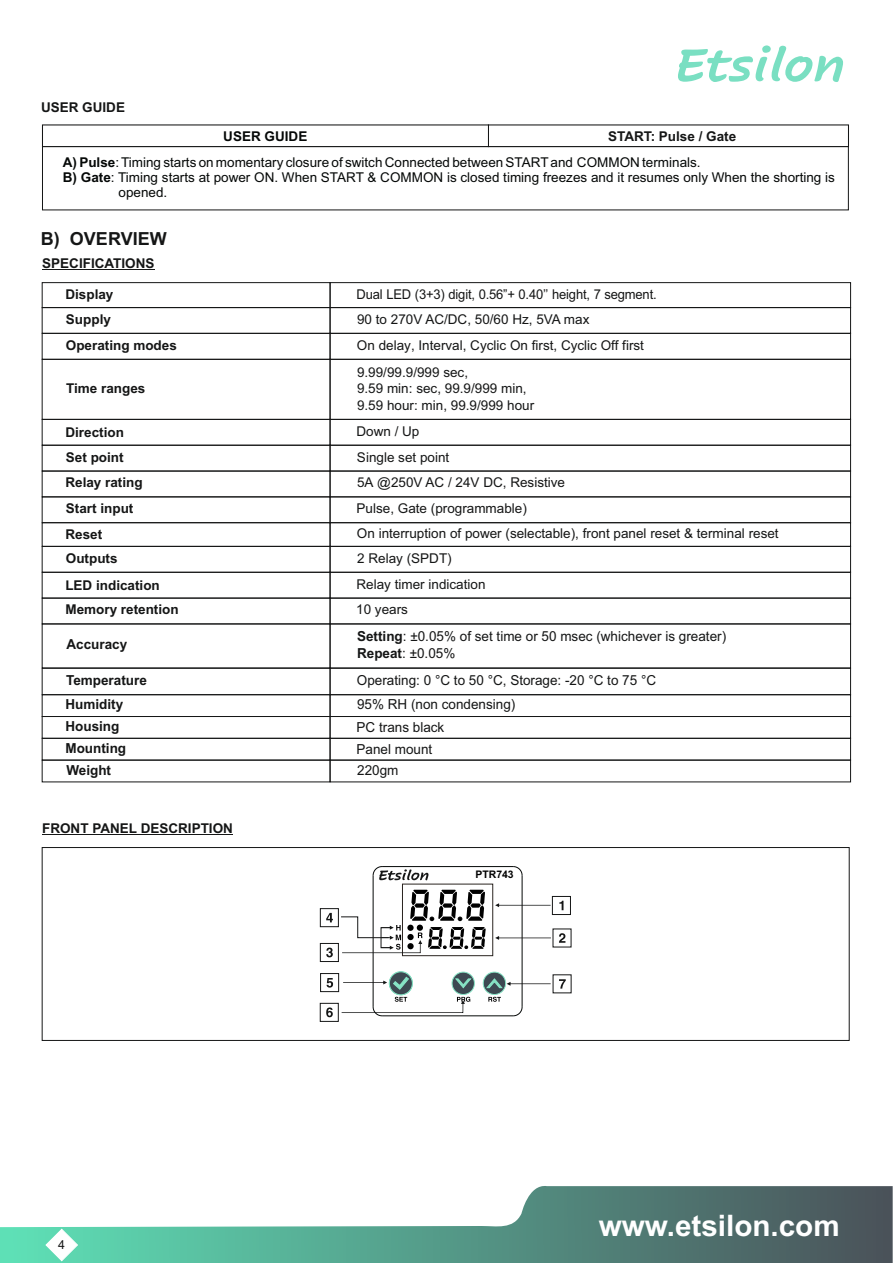
<style>
.page{position:relative;width:893px;height:1263px;background:#fff}
.page>*{position:absolute;margin:0;border:0;box-sizing:border-box;transform-origin:0 0}
.t1{font:700 29.7px "Arial";color:#fff}
.t2{font:700 18px "Arial";color:#151616}
.t3{font:13.8px/17px "Arial";color:#151616}
.t4{font:700 13.8px/21.8px "Arial";color:#151616}
.t5{font:13.5px/25.8px "Arial";color:#151616}
.t6{font:13.5px "Arial";color:#050807}
.t7{font:700 13.5px/27px "Arial";color:#151616}
.t8{font:13.5px "Arial";color:#151616;scale:.96 1}
.t9{font:700 13.5px "Arial";color:#050807}
.t10{font:12.45px "Arial";color:#151616}
.t11{font:700 10.35px "Arial";color:#000}
.s1{font-weight:700}
</style>
<div class="page">
<svg style="left:0;top:1186px;width:893px;height:77px"></svg>
<svg style="left:45px;top:1228px;width:34px;height:34px"></svg>
<svg style="left:678px;top:45px;width:165px;height:37px"></svg>
<svg style="left:41px;top:124px;width:808px;height:24px"></svg>
<hr style="left:42px;top:270px;width:113px;height:1px;background:#151616">
<div style="left:42px;top:282px;width:288px;height:26px;border:1px solid #151616"></div>
<div style="left:330px;top:282px;width:521px;height:26px;border:1px solid #151616"></div>
<div style="left:42px;top:307px;width:288px;height:27px;border:1px solid #151616"></div>
<div style="left:330px;top:307px;width:521px;height:27px;border:1px solid #151616"></div>
<div style="left:42px;top:333px;width:288px;height:27px;border:1px solid #151616"></div>
<div style="left:330px;top:333px;width:521px;height:27px;border:1px solid #151616"></div>
<div style="left:42px;top:359px;width:288px;height:61px;border:1px solid #151616"></div>
<div style="left:330px;top:359px;width:521px;height:61px;border:1px solid #151616"></div>
<div style="left:42px;top:419px;width:288px;height:27px;border:1px solid #151616"></div>
<div style="left:330px;top:419px;width:521px;height:27px;border:1px solid #151616"></div>
<div style="left:42px;top:445px;width:288px;height:26px;border:1px solid #151616"></div>
<div style="left:330px;top:445px;width:521px;height:26px;border:1px solid #151616"></div>
<div style="left:42px;top:471px;width:288px;height:26px;border:1px solid #151616"></div>
<div style="left:330px;top:471px;width:521px;height:26px;border:1px solid #151616"></div>
<div style="left:42px;top:496px;width:288px;height:27px;border:1px solid #151616"></div>
<div style="left:330px;top:496px;width:521px;height:27px;border:1px solid #151616"></div>
<div style="left:42px;top:522px;width:288px;height:25px;border:1px solid #151616"></div>
<div style="left:330px;top:522px;width:521px;height:25px;border:1px solid #151616"></div>
<div style="left:42px;top:546px;width:288px;height:27px;border:1px solid #151616"></div>
<div style="left:330px;top:546px;width:521px;height:27px;border:1px solid #151616"></div>
<div style="left:42px;top:572px;width:288px;height:26px;border:1px solid #151616"></div>
<div style="left:330px;top:572px;width:521px;height:26px;border:1px solid #151616"></div>
<div style="left:42px;top:598px;width:288px;height:26px;border:1px solid #151616"></div>
<div style="left:330px;top:598px;width:521px;height:26px;border:1px solid #151616"></div>
<div style="left:42px;top:623px;width:288px;height:45px;border:1px solid #151616"></div>
<div style="left:330px;top:623px;width:521px;height:45px;border:1px solid #151616"></div>
<div style="left:42px;top:668px;width:288px;height:27px;border:1px solid #151616"></div>
<div style="left:330px;top:668px;width:521px;height:27px;border:1px solid #151616"></div>
<div style="left:42px;top:694px;width:288px;height:23px;border:1px solid #151616"></div>
<div style="left:330px;top:694px;width:521px;height:23px;border:1px solid #151616"></div>
<div style="left:42px;top:716px;width:288px;height:23px;border:1px solid #151616"></div>
<div style="left:330px;top:716px;width:521px;height:23px;border:1px solid #151616"></div>
<div style="left:42px;top:738px;width:288px;height:22px;border:1px solid #151616"></div>
<div style="left:330px;top:738px;width:521px;height:22px;border:1px solid #151616"></div>
<div style="left:42px;top:760px;width:288px;height:22px;border:1px solid #151616"></div>
<div style="left:330px;top:760px;width:521px;height:22px;border:1px solid #151616"></div>
<hr style="left:42px;top:834px;width:191px;height:1px;background:#151616">
<svg style="left:559px;top:979px;width:7px;height:9px"></svg>
<div style="left:552px;top:896px;width:19px;height:19px;border:1px solid #151616"></div>
<svg style="left:559px;top:901px;width:4px;height:9px"></svg>
<svg style="left:559px;top:933px;width:6px;height:10px"></svg>
<div style="left:320px;top:973px;width:19px;height:19px;border:1px solid #151616"></div>
<svg style="left:327px;top:978px;width:6px;height:9px"></svg>
<div style="left:320px;top:943px;width:19px;height:19px;border:1px solid #151616"></div>
<svg style="left:326px;top:947px;width:7px;height:10px"></svg>
<div style="left:320px;top:1003px;width:19px;height:19px;border:1px solid #151616"></div>
<svg style="left:326px;top:1007px;width:7px;height:10px"></svg>
<div style="left:320px;top:908px;width:19px;height:19px;border:1px solid #151616"></div>
<svg style="left:326px;top:913px;width:7px;height:9px"></svg>
<svg style="left:341px;top:866px;width:210px;height:151px"></svg>
<div style="left:42px;top:847px;width:808px;height:194px;border:1px solid #151616"></div>
<p class="t7" style="left:41px;top:95px;width:86px">USER GUIDE</p>
<p class="t9" style="left:223px;top:131px;width:86px">USER GUIDE</p>
<p class="t7" style="left:608px;top:124px;width:130px">START: Pulse / Gate</p>
<p class="t6" style="left:63px;top:157px;width:639px"><span class="s1">A) Pulse</span>: Timing starts on momentary closure of switch Connected between STARTand COMMON terminals.</p>
<p class="t6" style="left:63px;top:173px;width:773px"><span class="s1">B) Gate</span>: Timing starts at power ON. When START &amp; COMMON is closed timing freezes and it resumes only When the shorting is</p>
<p class="t6" style="left:119px;top:188px;width:50px">opened.</p>
<h2 class="t2" style="left:41px;top:231px;width:127px">B) OVERVIEW</h2>
<p class="t7" style="left:42px;top:251px;width:114px">SPECIFICATIONS</p>
<p class="t7" style="left:65px;top:282px;width:50px">Display</p>
<p class="t8" style="left:357px;top:289px;width:314px">Dual LED (3+3) digit, 0.56”+ 0.40’’ height, 7 segment.</p>
<p class="t7" style="left:66px;top:307px;width:113px;line-height:26px">Supply<br>Operating modes</p>
<p class="t7" style="left:66px;top:376px;width:81px">Time ranges</p>
<p class="t5" style="left:357px;top:308px;width:234px">90 to 270V AC/DC, 50/60 Hz, 5VA max</p>
<p class="t5" style="left:357px;top:333px;width:289px;line-height:26.8px">On delay, Interval, Cyclic On first, Cyclic Off first<br>9.99/99.9/999 sec,</p>
<p class="t5" style="left:357px;top:381px;width:179px;line-height:16.6px">9.59 min: sec, 99.9/999 min,<br>9.59 hour: min, 99.9/999 hour</p>
<p class="t7" style="left:65px;top:420px;width:60px">Direction</p>
<p class="t5" style="left:356px;top:420px;width:65px">Down / Up</p>
<p class="t7" style="left:66px;top:445px;width:59px">Set point</p>
<p class="t7" style="left:66px;top:496px;width:69px">Start input</p>
<p class="t7" style="left:65px;top:546px;width:96px">Outputs<br>LED indication</p>
<p class="t7" style="left:65px;top:597px;width:115px">Memory retention</p>
<p class="t4" style="left:66px;top:635px;width:62px">Accuracy</p>
<p class="t7" style="left:65px;top:470px;width:79px">Relay rating</p>
<p class="t7" style="left:65px;top:522px;width:38px">Reset</p>
<p class="t5" style="left:357px;top:445px;width:94px">Single set point</p>
<p class="t5" style="left:357px;top:497px;width:172px">Pulse, Gate (programmable)</p>
<p class="t5" style="left:356px;top:546px;width:131px">2 Relay (SPDT)<br>Relay timer indication<br>10 years</p>
<p class="t5" style="left:357px;top:471px;width:210px">5A @250V AC / 24V DC, Resistive</p>
<p class="t5" style="left:357px;top:522px;width:423px">On interruption of power (selectable), front panel reset &amp; terminal reset</p>
<p class="t3" style="left:357px;top:629px;width:371px"><span class="s1">Setting</span>: ±0.05% of set time or 50 msec (whichever is greater)<br><span class="s1">Repeat</span>: ±0.05%</p>
<p class="t4" style="left:66px;top:671px;width:82px">Temperature</p>
<p class="t3" style="left:357px;top:673px;width:301px">Operating: 0 °C to 50 °C, Storage: -20 °C to 75 °C</p>
<p class="t4" style="left:65px;top:695px;width:62px">Humidity<br>Housing<br>Mounting<br>Weight</p>
<p class="t3" style="left:357px;top:694px;width:160px;line-height:23.1px">95% RH (non condensing)<br>PC trans black</p>
<p class="t3" style="left:357px;top:740px;width:77px;line-height:20.4px">Panel mount<br>220gm</p>
<p class="t7" style="left:42px;top:816px;width:192px">FRONT PANEL DESCRIPTION</p>
<p class="t11" style="left:475px;top:871px;width:40px">PTR743</p>
<p class="t10" style="left:58px;top:1240px;width:8px">4</p>
<h1 class="t1" style="left:599px;top:1214px;width:242px">www.etsilon.com</h1>
</div>
